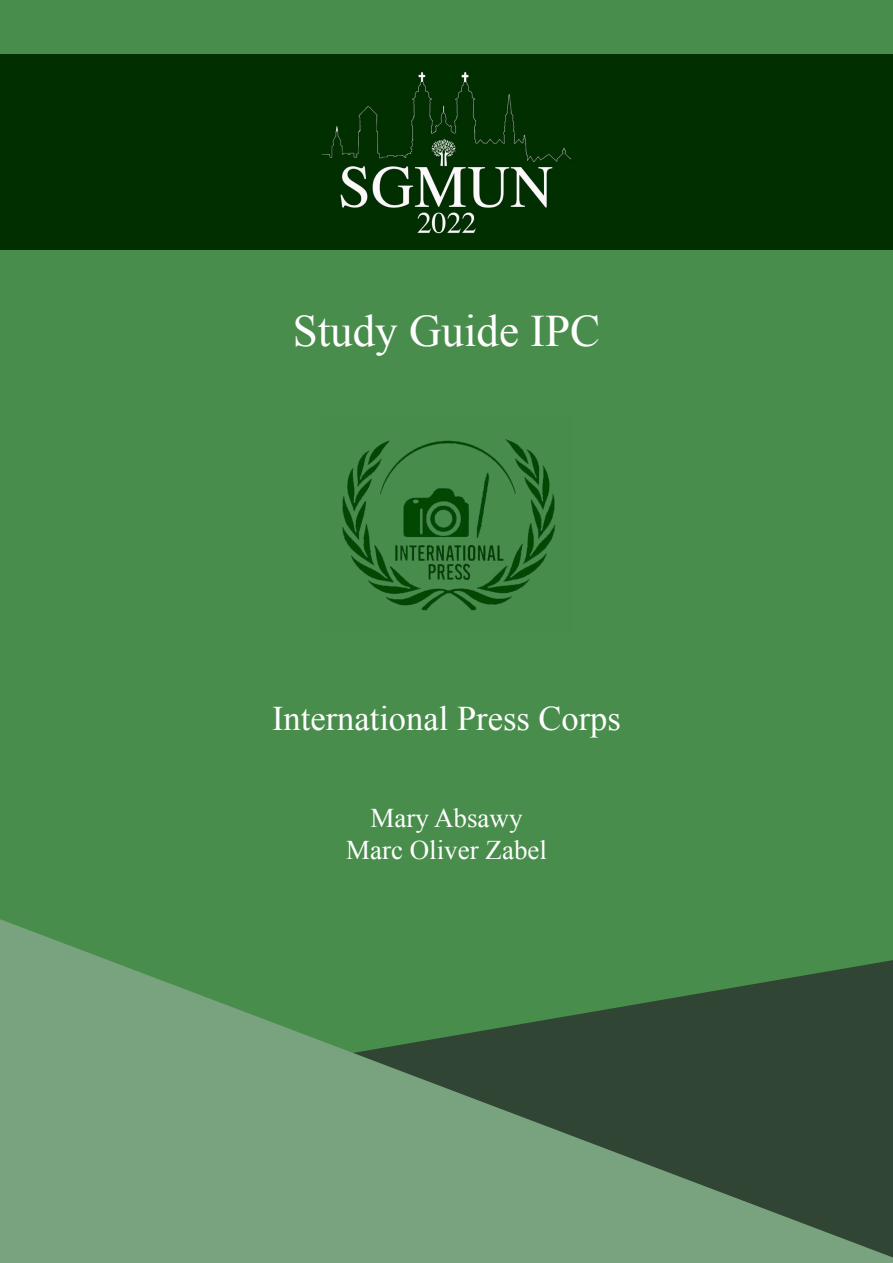
<style>
.page{position:relative;width:893px;height:1263px;background:#488d4b}
.page>*{position:absolute;margin:0;border:0;box-sizing:border-box;transform-origin:0 0}
.t1{font:45px "Times New Roman";color:#fff}
.t2{font:34.5px "Times New Roman";color:#fff}
.t3{font:27px/32.4px "Times New Roman";color:#fff;text-align:center}
</style>
<div class="page">
<img style="left:342px;top:439px;width:214px;height:172px">
<svg style="left:0;top:919px;width:893px;height:344px;fill:#79a27e"></svg>
<div style="left:0;top:54px;width:893px;height:196px;background:#012f00"></div>
<img style="left:322px;top:71px;width:249px;height:163px">
<h1 class="t1" style="left:293px;top:301px;width:309px">Study Guide IPC</h1>
<p class="t2" style="left:272px;top:695px;width:350px">International Press Corps</p>
<p class="t3" style="left:346px;top:801px;width:202px">Mary Absawy<br>Marc Oliver Zabel</p>
</div>
